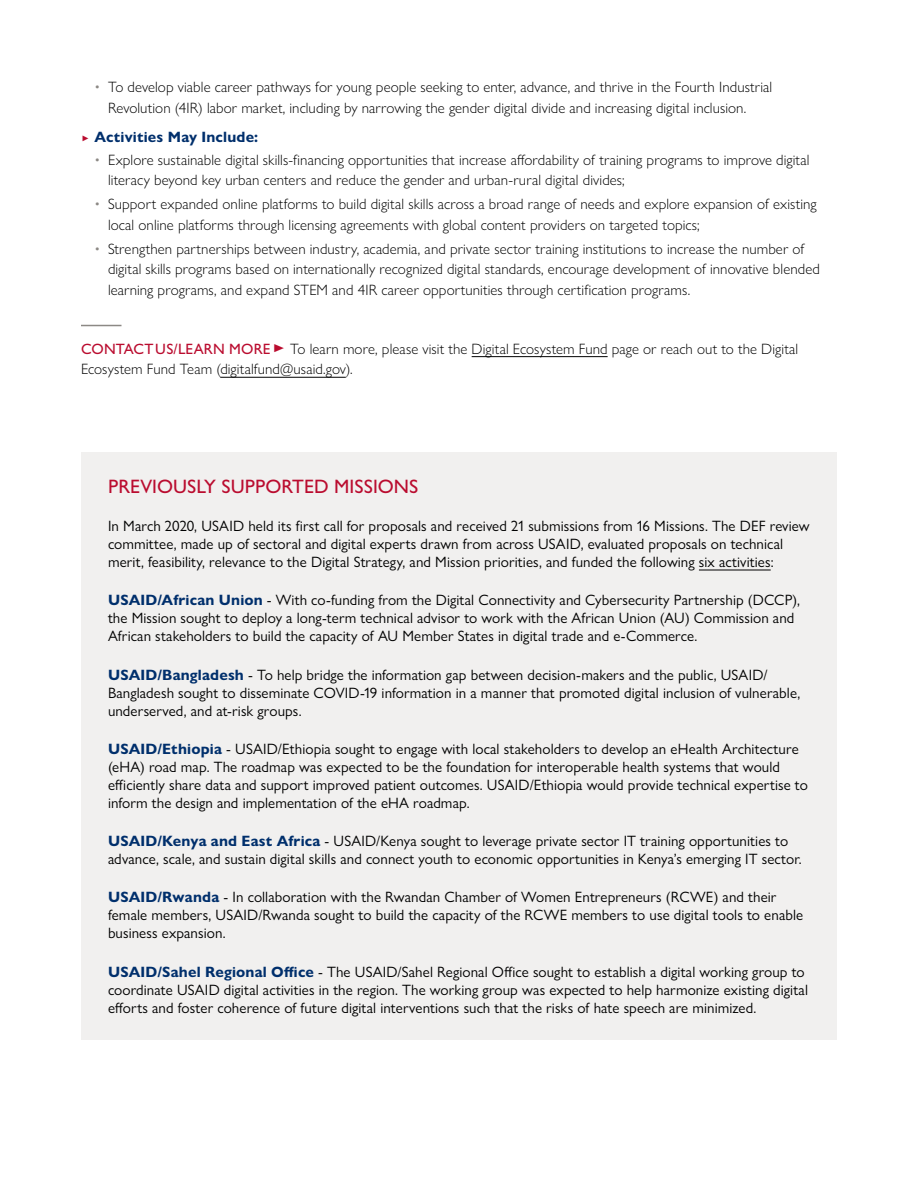
<style>
.page{position:relative;width:918px;height:1188px;background:#fff}
.page>*{position:absolute;margin:0;border:0;box-sizing:border-box;transform-origin:0 0}
.t1{font:500 19.5px "Gill Sans Nova";color:#ba0c2f}
.body{font:15px/18px "Gill Sans Nova";letter-spacing:.005em;color:#000}
.Body_bullet2-last{font:300 15px/20.7px "Gill Sans Nova";letter-spacing:.005em;color:#000}
.body_bullet2{font:300 15px/20.7px "Gill Sans Nova";letter-spacing:.005em;color:#000}
.boxed_body{font:300 15px/20.7px "Gill Sans Nova";letter-spacing:.005em;color:#000}
.body_bullet_first{font:700 15px "Gill Sans Nova";letter-spacing:.01em;color:#002f6c}
.s1{color:#8c8985}
.s2{font-family:"Montserrat";font-weight:400;font-size:13.5px;color:#ba0c2f}
.s3{font-weight:500;color:#ba0c2f}
.s4{font-weight:400;font-size:11.55px;color:#ba0c2f}
.s5{font-weight:700;color:#002f6c}
</style>
<div class="page">
<hr style="left:472px;top:356px;width:136px;height:1px;background:#000">
<hr style="left:220px;top:377px;width:126px;height:1px;background:#000">
<hr style="left:81px;top:325px;width:41px;height:1px;background:#8c8985">
<div style="left:81px;top:452px;width:756px;height:588px;background:#f1f0ef"></div>
<hr style="left:699px;top:570px;width:72px;height:1px;background:#000">
<p class="Body_bullet2-last" style="left:108px;top:76px;width:666px;text-indent:-14px"><span class="s1">•</span> To develop viable career pathways for young people seeking to enter, advance, and thrive in the Fourth Industrial<br>Revolution (4IR) labor market, including by narrowing the gender digital divide and increasing digital inclusion.</p>
<p class="body_bullet_first" style="left:81px;top:128px;width:179px"><span class="s2">▶</span> Activities May Include:</p>
<p class="body_bullet2" style="left:108px;top:149px;width:703px;text-indent:-14px"><span class="s1">•</span> Explore sustainable digital skills-financing opportunities that increase affordability of training programs to improve digital literacy beyond key urban centers and reduce the gender and urban-rural digital divides;</p>
<p class="body_bullet2" style="left:108px;top:193px;width:710px;text-indent:-14px"><span class="s1">•</span> Support expanded online platforms to build digital skills across a broad range of needs and explore expansion of existing local online platforms through licensing agreements with global content providers on targeted topics;</p>
<p class="Body_bullet2-last" style="left:108px;top:238px;width:713px;text-indent:-14px"><span class="s1">•</span> Strengthen partnerships between industry, academia, and private sector training institutions to increase the number of digital skills programs based on internationally recognized digital standards, encourage development of innovative blended learning programs, and expand STEM and 4IR career opportunities through certification programs.</p>
<p class="boxed_body" style="left:81px;top:338px;width:719px"><span class="s3">CONTACTUS/LEARN MORE</span> <span class="s4">►</span> To learn more, please visit the Digital Ecosystem Fund page or reach out to the Digital<br>Ecosystem Fund Team (digitalfund@usaid.gov).</p>
<h2 class="t1" style="left:108px;top:474px;width:312px">PREVIOUSLY SUPPORTED MISSIONS</h2>
<p class="body" style="left:108px;top:517px;width:703px">In March 2020, USAID held its first call for proposals and received 21 submissions from 16 Missions. The DEF review committee, made up of sectoral and digital experts drawn from across USAID, evaluated proposals on technical merit, feasibility, relevance to the Digital Strategy, and Mission priorities, and funded the following six activities:</p>
<p class="body" style="left:108px;top:591px;width:693px"><span class="s5">USAID/African Union</span> - With co-funding from the Digital Connectivity and Cybersecurity Partnership (DCCP), the Mission sought to deploy a long-term technical advisor to work with the African Union (AU) Commission and<br>African stakeholders to build the capacity of AU Member States in digital trade and e-Commerce.</p>
<p class="body" style="left:108px;top:665px;width:694px"><span class="s5">USAID/Bangladesh</span> - To help bridge the information gap between decision-makers and the public, USAID/<br>Bangladesh sought to disseminate COVID-19 information in a manner that promoted digital inclusion of vulnerable, underserved, and at-risk groups.</p>
<p class="body" style="left:108px;top:740px;width:702px"><span class="s5">USAID/Ethiopia</span> - USAID/Ethiopia sought to engage with local stakeholders to develop an eHealth Architecture (eHA) road map. The roadmap was expected to be the foundation for interoperable health systems that would efficiently share data and support improved patient outcomes. USAID/Ethiopia would provide technical expertise to inform the design and implementation of the eHA roadmap.</p>
<p class="body" style="left:108px;top:832px;width:695px"><span class="s5">USAID/Kenya and East Africa</span> - USAID/Kenya sought to leverage private sector IT training opportunities to advance, scale, and sustain digital skills and connect youth to economic opportunities in Kenya’s emerging IT sector.</p>
<p class="body" style="left:108px;top:888px;width:697px"><span class="s5">USAID/Rwanda</span> - In collaboration with the Rwandan Chamber of Women Entrepreneurs (RCWE) and their female members, USAID/Rwanda sought to build the capacity of the RCWE members to use digital tools to enable business expansion.</p>
<p class="body" style="left:108px;top:962px;width:702px"><span class="s5">USAID/Sahel Regional Office</span> - The USAID/Sahel Regional Office sought to establish a digital working group to coordinate USAID digital activities in the region. The working group was expected to help harmonize existing digital efforts and foster coherence of future digital interventions such that the risks of hate speech are minimized.</p>
</div>
